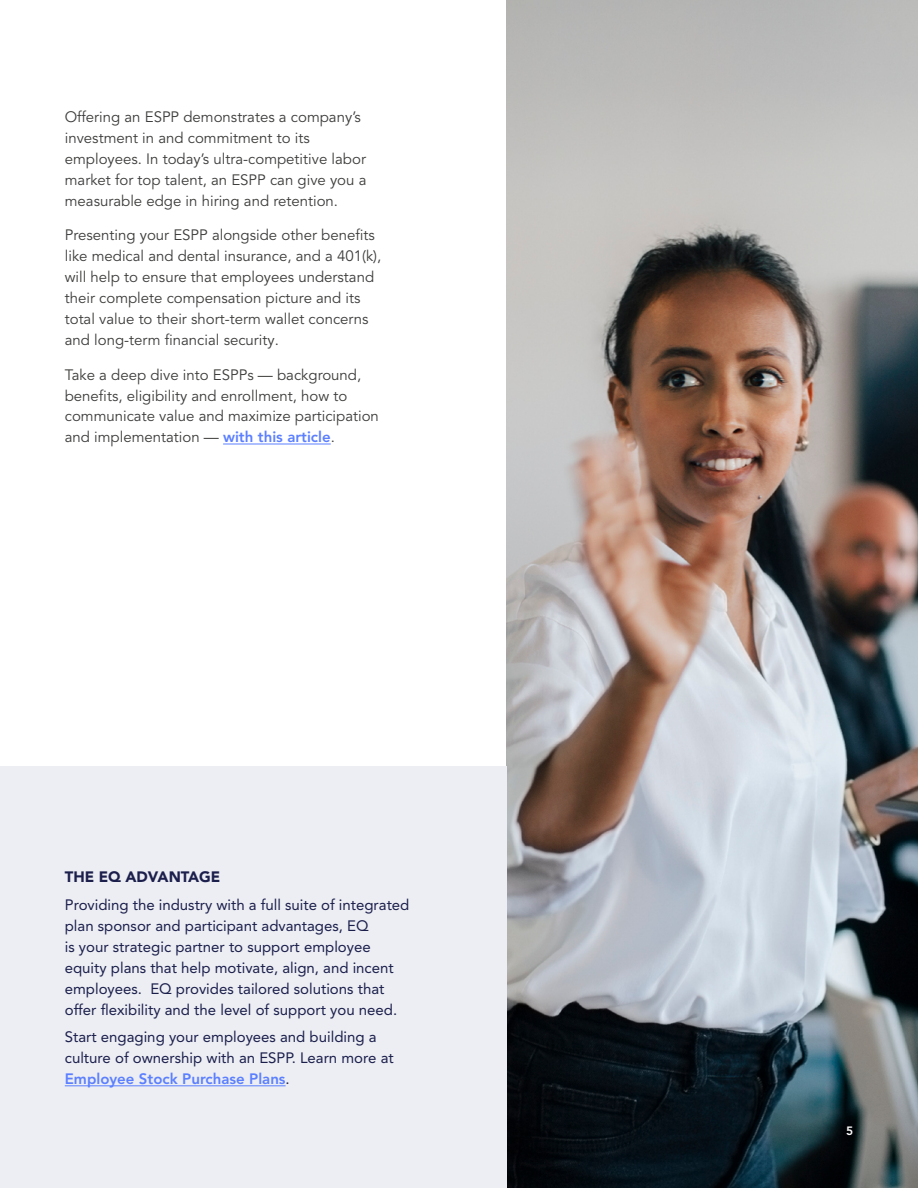
<style>
.page{position:relative;width:918px;height:1188px;background:#fff}
.page>*{position:absolute;margin:0;border:0;box-sizing:border-box;transform-origin:0 0}
.t1{font:15px/21px "Avenir LT Pro";color:#3c3c3b}
.t2{font:15px/21px "Avenir LT Pro";color:#1c1f4c}
.t3{font:900 15px "Avenir LT Pro";color:#1c1f4c}
.t4{font:800 12px "Avenir LT Pro";color:#fff}
.s1{font-weight:800;color:#5b7fff}
</style>
<div class="page">
<img style="left:507px;top:0;width:411px;height:1188px">
<hr style="left:223px;top:444px;width:108px;height:1px;background:#5b7fff">
<div style="left:0;top:767px;width:507px;height:421px;background:#eceef3"></div>
<hr style="left:65px;top:1085px;width:221px;height:1px;background:#5b7fff">
<p class="t1" style="left:65px;top:106px;width:303px">Offering an ESPP demonstrates a company’s investment in and commitment to its employees. In today’s ultra-competitive labor market for top talent, an ESPP can give you a measurable edge in hiring and retention.</p>
<p class="t1" style="left:65px;top:225px;width:318px">Presenting your ESPP alongside other benefits like medical and dental insurance, and a 401(k), will help to ensure that employees understand their complete compensation picture and its total value to their short-term wallet concerns and long-term financial security.</p>
<p class="t1" style="left:65px;top:364px;width:316px">Take a deep dive into ESPPs — background, benefits, eligibility and enrollment, how to communicate value and maximize participation and implementation — <span class="s1">with this article</span>.</p>
<p class="t3" style="left:65px;top:868px;width:157px">THE EQ ADVANTAGE</p>
<p class="t2" style="left:65px;top:894px;width:346px">Providing the industry with a full suite of integrated plan sponsor and participant advantages, EQ<br>is your strategic partner to support employee equity plans that help motivate, align, and incent employees. EQ provides tailored solutions that offer flexibility and the level of support you need.</p>
<p class="t2" style="left:65px;top:1027px;width:330px">Start engaging your employees and building a culture of ownership with an ESPP. Learn more at<br><span class="s1">Employee Stock Purchase Plans</span>.</p>
<p class="t4" style="left:846px;top:1124px;width:9px">5</p>
</div>
